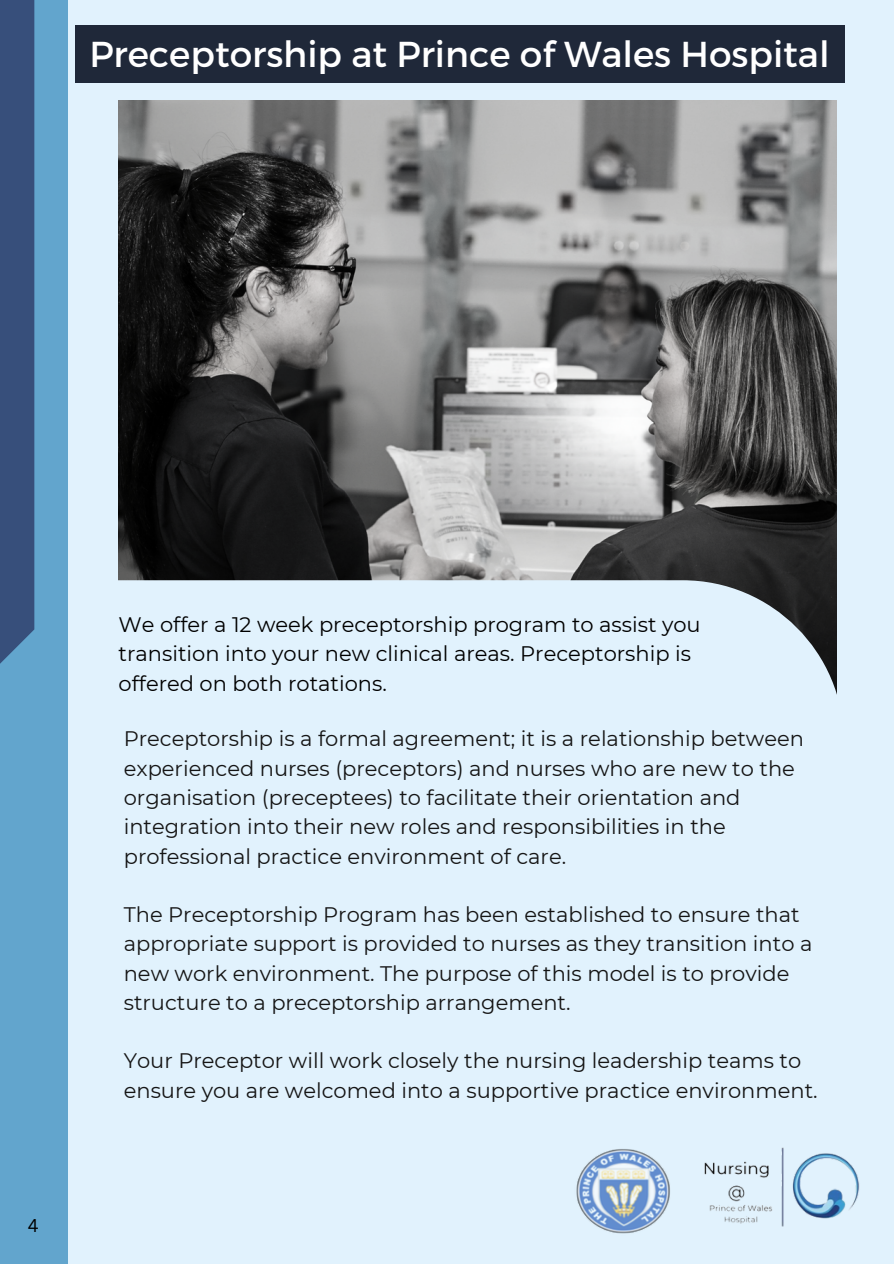
<style>
.page{position:relative;width:894px;height:1264px;background:#fff}
.page>*{position:absolute;margin:0;border:0;box-sizing:border-box;transform-origin:0 0}
.t1{font:36px "Montserrat";color:#fff}
.t2{font:21px/29.2px "Montserrat";color:#151515}
.t3{font:21px/29.2px "Montserrat";color:#000}
.t4{font:18px "Canva Sans";color:#000}
</style>
<div class="page">
<div style="left:0;top:0;width:893px;height:1263px;background:#e1f2fd"></div>
<img style="left:704px;top:1147px;width:156px;height:80px">
<img style="left:576px;top:1149px;width:94px;height:85px">
<div style="left:0;top:0;width:68px;height:1263px;background:#62a5cd"></div>
<div style="left:75px;top:25px;width:768px;height:57px;background:#1f2839"></div>
<img style="left:118px;top:100px;width:718px;height:480px">
<svg style="left:118px;top:580px;width:719px;height:115px"></svg>
<div style="left:0;top:0;width:34px;height:696px;background:#374f7b"></div>
<p class="t1" style="left:89px;top:31px;width:741px">Preceptorship at Prince of Wales Hospital</p>
<h1 class="t4" style="left:28px;top:1212px;width:12px">4</h1>
<p class="t3" style="left:118px;top:610px;width:583px">We offer a 12 week preceptorship program to assist you transition into your new clinical areas. Preceptorship is offered on both rotations.</p>
<p class="t2" style="left:124px;top:724px;width:681px">Preceptorship is a formal agreement; it is a relationship between experienced nurses (preceptors) and nurses who are new to the organisation (preceptees) to facilitate their orientation and integration into their new roles and responsibilities in the professional practice environment of care.</p>
<p class="t2" style="left:124px;top:899px;width:690px">The Preceptorship Program has been established to ensure that appropriate support is provided to nurses as they transition into a new work environment. The purpose of this model is to provide structure to a preceptorship arrangement.</p>
<p class="t2" style="left:124px;top:1046px;width:695px">Your Preceptor will work closely the nursing leadership teams to ensure you are welcomed into a supportive practice environment.</p>
</div>
